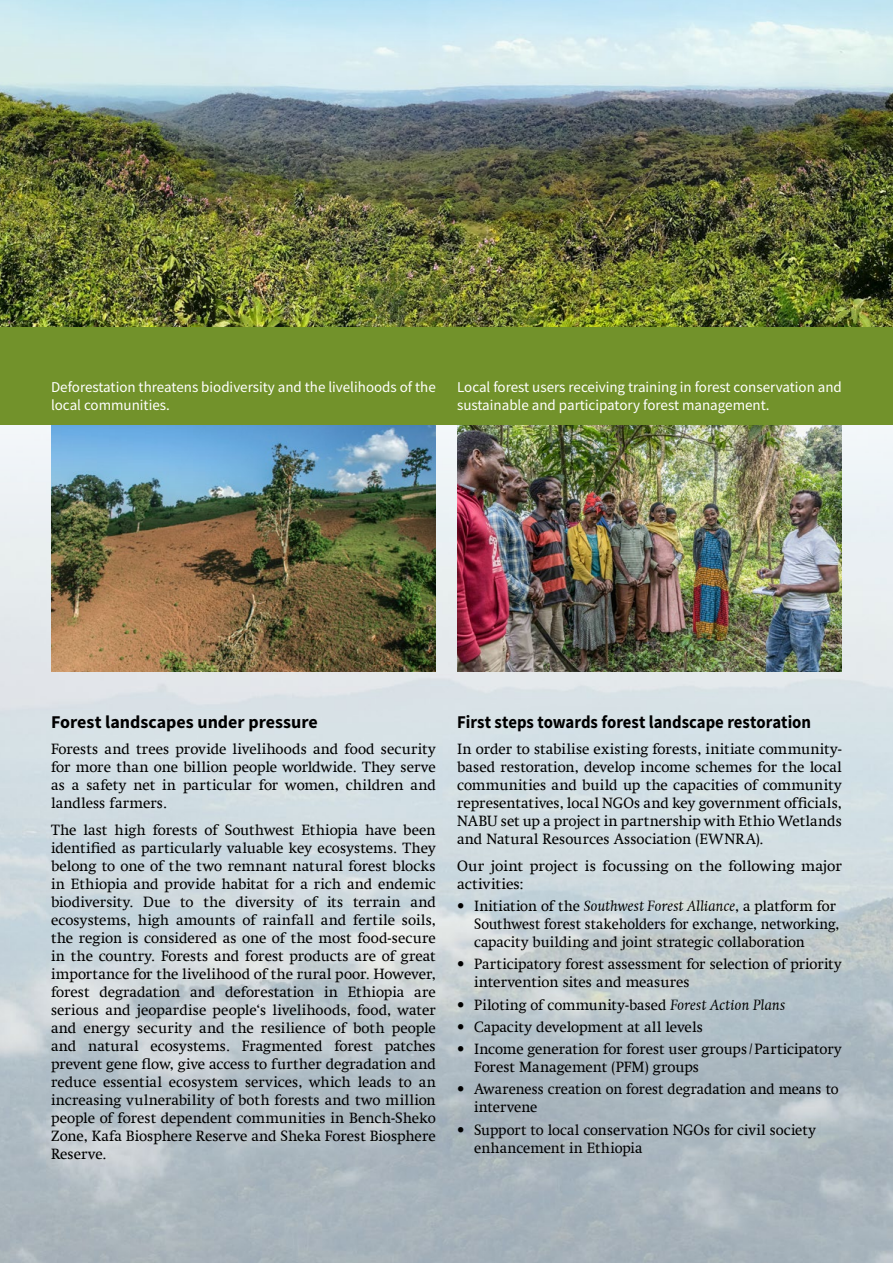
<style>
.page{position:relative;width:893px;height:1263px;background:#fff}
.page>*{position:absolute;margin:0;border:0;box-sizing:border-box;transform-origin:0 0}
.t1{font:700 18px "Source Sans Pro";color:#000;scale:.93 1}
.t2{font:700 18px "Source Sans Pro";color:#000}
.t3{font:15px/18px "Swift Com";letter-spacing:-.005em;color:#000}
.t4{font:15px/18px "Source Sans Pro";color:#fff}
.s1{font-style:italic}
</style>
<div class="page">
<img style="left:0;top:0;width:893px;height:327px">
<div style="left:0;top:337px;width:893px;height:201px;background:#eef4f6"></div>
<img style="left:457px;top:425px;width:385px;height:247px">
<div style="left:0;top:327px;width:893px;height:98px;background:#72922b"></div>
<img style="left:51px;top:425px;width:385px;height:247px">
<p class="t4" style="left:51px;top:378px;width:386px">Deforestation threatens biodiversity and the livelihoods of the local communities.</p>
<p class="t4" style="left:457px;top:378px;width:386px">Local forest users receiving training in forest conservation and sustainable and participatory forest management.</p>
<p class="t2" style="left:51px;top:710px;width:268px">Forest landscapes under pressure</p>
<p class="t3" style="left:51px;top:740px;width:386px;text-align:justify">Forests and trees provide livelihoods and food security for more than one billion people worldwide. They serve as a safety net in particular for women, children and landless farmers.</p>
<p class="t3" style="left:51px;top:821px;width:386px;text-align:justify">The last high forests of Southwest Ethiopia have been identified as particularly valuable key ecosystems. They belong to one of the two remnant natural forest blocks in Ethiopia and provide habitat for a rich and endemic biodiversity. Due to the diversity of its terrain and ecosystems, high amounts of rainfall and fertile soils, the region is considered as one of the most food-secure in the country. Forests and forest products are of great importance for the livelihood of the rural poor. However, forest degradation and deforestation in Ethiopia are serious and jeopardise people‘s livelihoods, food, water and energy security and the resilience of both people and natural ecosystems. Fragmented forest patches prevent gene flow, give access to further degradation and reduce essential ecosystem services, which leads to an increasing vulnerability of both forests and two million people of forest dependent communities in Bench-Sheko Zone, Kafa Biosphere Reserve and Sheka Forest Biosphere Reserve.</p>
<p class="t1" style="left:457px;top:710px;width:382px">First steps towards forest landscape restoration</p>
<p class="t3" style="left:457px;top:740px;width:386px;text-align:justify">In order to stabilise existing forests, initiate community&shy;based restoration, develop income schemes for the local communities and build up the capacities of community representatives, local NGOs and key government officials, NABU set up a project in partnership with Ethio Wetlands and Natural Resources Association (EWNRA).</p>
<p class="t3" style="left:457px;top:857px;width:386px">Our joint project is focussing on the following major activities:</p>
<p class="t3" style="left:474px;top:897px;width:367px;text-indent:-17px">• Initiation of the <span class="s1">Southwest Forest Alliance</span>, a platform for<br>Southwest forest stakeholders for exchange, networking, capacity building and joint strategic collaboration</p>
<p class="t3" style="left:474px;top:955px;width:369px;text-indent:-17px">• Participatory forest assessment for selection of priority intervention sites and measures</p>
<p class="t3" style="left:457px;top:996px;width:330px">• Piloting of community-based <span class="s1">Forest Action Plans</span></p>
<p class="t3" style="left:457px;top:1018px;width:247px">• Capacity development at all levels</p>
<p class="t3" style="left:474px;top:1040px;width:369px;text-indent:-17px">• Income generation for forest user groups /Participatory<br>Forest Management (PFM) groups</p>
<p class="t3" style="left:474px;top:1080px;width:366px;text-indent:-17px">• Awareness creation on forest degradation and means to intervene</p>
<p class="t3" style="left:474px;top:1121px;width:343px;text-indent:-17px">• Support to local conservation NGOs for civil society enhancement in Ethiopia</p>
</div>
